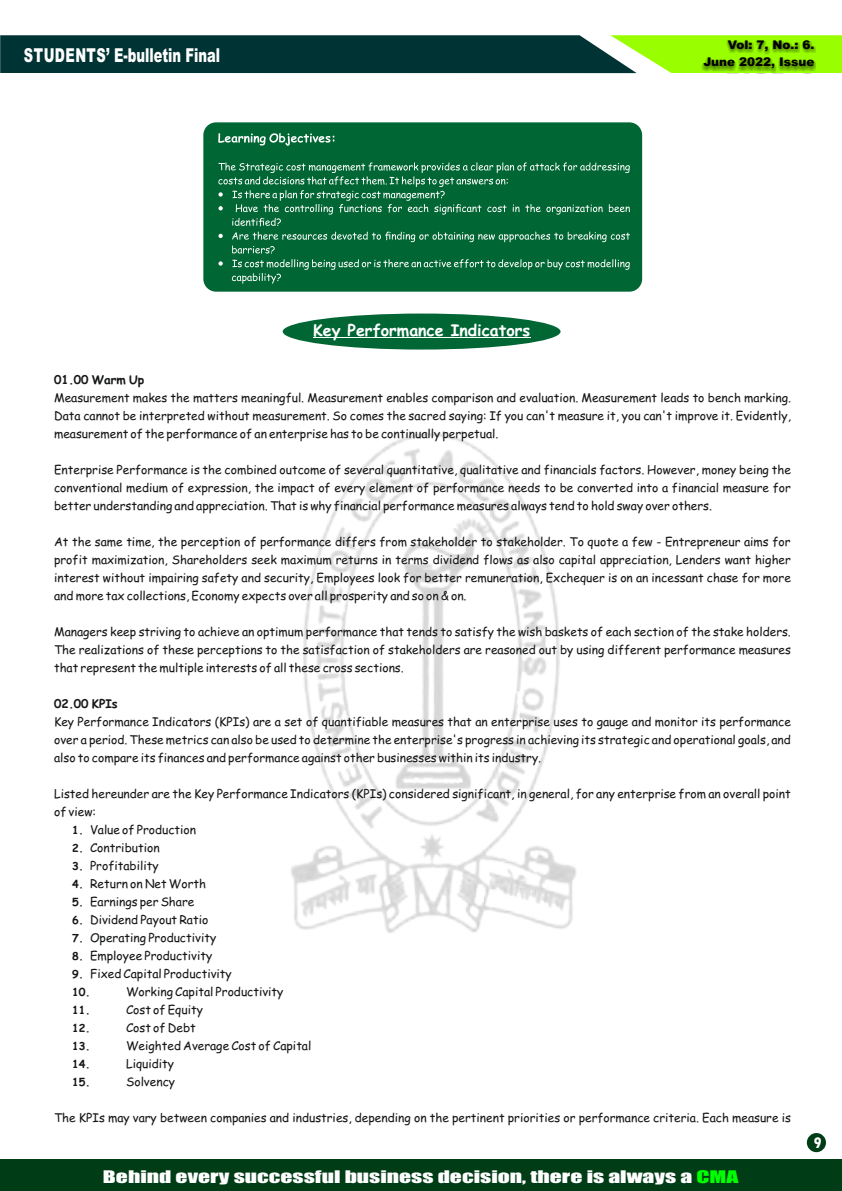
<style>
.page{position:relative;width:842px;height:1191px;background:#fff}
.page>*{position:absolute;margin:0;border:0;box-sizing:border-box;transform-origin:0 0}
.t1{font:900 19.2px "Arial";color:#fff;scale:.68 1}
.t2{font:16px "Impact";color:#fff;scale:1.48 1}
.t3{font:700 16px "Comic Sans MS";color:#fff}
.t4{font:800 condensed 16px "Tw Cen";color:#fff}
.t5{font:12px/18px "Comic Sans MS";color:#151616;text-align:justify}
.t6{font:900 12px/16.9px "Arial";color:#000;text-align:right}
.t7{font:700 12px "Comic Sans MS";color:#151616}
.t8{font:700 11px "Comic Sans MS";color:#151616}
.s1{font-weight:700;font-size:11px}
.s2{color:#0f0}
</style>
<div class="page">
<div style="left:283px;top:313px;width:277px;height:36px;background:#063;border-radius:50%"></div>
<div style="left:203px;top:122px;width:439px;height:170px;background:#063;border-radius:13px"></div>
<svg style="left:218px;top:133px;width:412px;height:151px"></svg>
<svg style="left:0;top:35px;width:842px;height:38px;background:#225936"></svg>
<div style="left:0;top:1158px;width:842px;height:33px;background:#003d17"></div>
<img style="left:291px;top:433px;width:285px;height:500px">
<div style="left:807px;top:1133px;width:19px;height:19px;background:#003d17;border-radius:50%"></div>
<hr style="left:313px;top:337px;width:217px;height:1px;background:#fff">
<div style="left:701px;top:41px;width:115px;height:32px;background:#000;opacity:.49"></div>
<h1 class="t1" style="left:24px;top:48px;width:290px">STUDENTS’ E-bulletin Final</h1>
<h2 class="t3" style="left:313px;top:323px;width:219px">Key Performance Indicators</h2>
<p class="t6" style="left:703px;top:38px;width:113px">Vol: 7, No.: 6.<br>June 2022, Issue</p>
<p class="t7" style="left:54px;top:374px;width:92px">01.00 Warm Up</p>
<p class="t5" style="left:54px;top:390px;width:738px">Measurement makes the matters meaningful. Measurement enables comparison and evaluation. Measurement leads to bench marking.<br>Data cannot be interpreted without measurement. So comes the sacred saying: If you can't measure it, you can't improve it. Evidently, measurement of the performance of an enterprise has to be continually perpetual.</p>
<p class="t5" style="left:54px;top:462px;width:738px">Enterprise Performance is the combined outcome of several quantitative, qualitative and financials factors. However, money being the conventional medium of expression, the impact of every element of performance needs to be converted into a financial measure for better understanding and appreciation. That is why financial performance measures always tend to hold sway over others.</p>
<p class="t5" style="left:54px;top:534px;width:738px">At the same time, the perception of performance differs from stakeholder to stakeholder. To quote a few - Entrepreneur aims for profit maximization, Shareholders seek maximum returns in terms dividend flows as also capital appreciation, Lenders want higher interest without impairing safety and security, Employees look for better remuneration, Exchequer is on an incessant chase for more and more tax collections, Economy expects over all prosperity and so on &amp; on.</p>
<p class="t5" style="left:54px;top:624px;width:738px">Managers keep striving to achieve an optimum performance that tends to satisfy the wish baskets of each section of the stake holders.<br>The realizations of these perceptions to the satisfaction of stakeholders are reasoned out by using different performance measures that represent the multiple interests of all these cross sections.</p>
<p class="t7" style="left:54px;top:698px;width:65px">02.00 KPIs</p>
<p class="t5" style="left:54px;top:714px;width:738px">Key Performance Indicators (KPIs) are a set of quantifiable measures that an enterprise uses to gauge and monitor its performance over a period. These metrics can also be used to determine the enterprise's progress in achieving its strategic and operational goals, and also to compare its finances and performance against other businesses within its industry.</p>
<p class="t5" style="left:54px;top:786px;width:738px">Listed hereunder are the Key Performance Indicators (KPIs) considered significant, in general, for any enterprise from an overall point of view:</p>
<p class="t5" style="left:72px;top:822px;width:126px"><span class="s1">1.</span> Value of Production</p>
<p class="t5" style="left:72px;top:840px;width:89px"><span class="s1">2.</span> Contribution</p>
<p class="t5" style="left:72px;top:858px;width:88px"><span class="s1">3.</span> Profitability</p>
<p class="t5" style="left:72px;top:876px;width:136px"><span class="s1">4.</span> Return on Net Worth</p>
<p class="t5" style="left:72px;top:894px;width:124px"><span class="s1">5.</span> Earnings per Share</p>
<p class="t5" style="left:72px;top:912px;width:138px"><span class="s1">6.</span> Dividend Payout Ratio</p>
<p class="t5" style="left:72px;top:930px;width:146px"><span class="s1">7.</span> Operating Productivity</p>
<p class="t5" style="left:72px;top:948px;width:142px"><span class="s1">8.</span> Employee Productivity</p>
<p class="t5" style="left:72px;top:966px;width:161px"><span class="s1">9.</span> Fixed Capital Productivity</p>
<p class="t8" style="left:72px;top:987px;width:20px">10.</p>
<p class="t5" style="left:126px;top:984px;width:159px">Working Capital Productivity</p>
<p class="t8" style="left:72px;top:1005px;width:20px">11.</p>
<p class="t5" style="left:126px;top:1002px;width:78px">Cost of Equity</p>
<p class="t8" style="left:72px;top:1023px;width:20px">12.</p>
<p class="t5" style="left:126px;top:1020px;width:71px">Cost of Debt</p>
<p class="t8" style="left:72px;top:1041px;width:20px">13.</p>
<p class="t5" style="left:126px;top:1038px;width:187px">Weighted Average Cost of Capital</p>
<p class="t8" style="left:72px;top:1059px;width:20px">14.</p>
<p class="t5" style="left:126px;top:1056px;width:50px">Liquidity</p>
<p class="t8" style="left:72px;top:1077px;width:20px">15.</p>
<p class="t5" style="left:126px;top:1074px;width:51px">Solvency</p>
<p class="t5" style="left:54px;top:1110px;width:738px">The KPIs may vary between companies and industries, depending on the pertinent priorities or performance criteria. Each measure is</p>
<h2 class="t2" style="left:103px;top:1170px;width:431px">Behind every successful business decision, there is always a <span class="s2">CMA</span></h2>
<h2 class="t4" style="left:814px;top:1136px;width:9px">9</h2>
</div>
